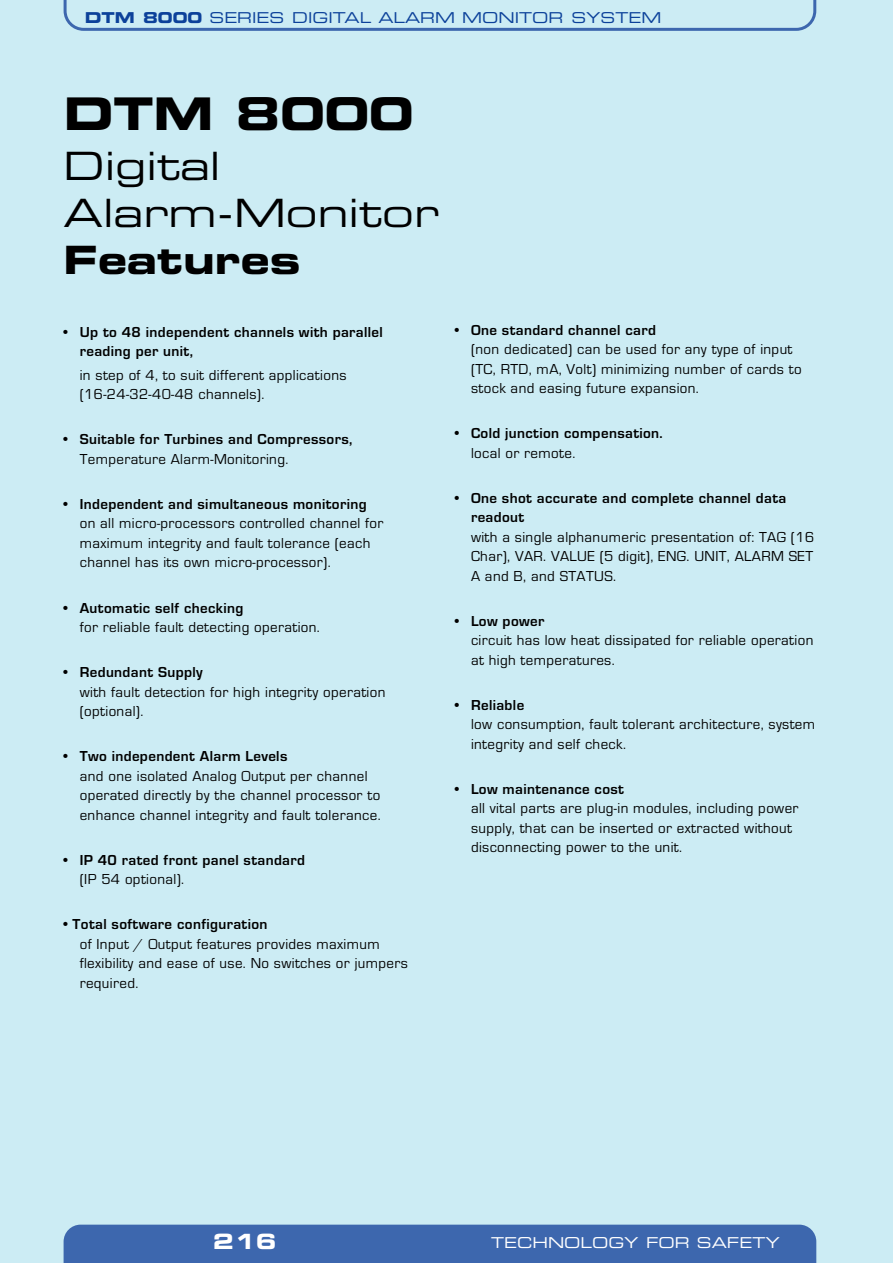
<style>
.page{position:relative;width:893px;height:1263px;background:#ccecf4}
.page>*{position:absolute;margin:0;border:0;box-sizing:border-box;transform-origin:0 0}
.t1{font:45px "Eurostile Bold Extended Two";color:#000}
.t2{font:39px/46.8px "Eurostile Extended Two";color:#000}
.t3{font:39px "Eurostile Bold Extended Two";color:#000}
.t4{font:21px "Eurostile Bold Extended Two";color:#fff}
.t5{font:15px/19.5px "Eurostile";letter-spacing:.025em;color:#000}
.t6{font:700 15px/19.5px "Eurostile";letter-spacing:.025em;color:#000}
.t7{font:15px "Eurostile Extended Two";color:#0c419a}
.t8{font:15px "Eurostile Extended Two";color:#fff}
.s1{font-family:"Eurostile Bold Extended Two"}
.s2{font-weight:400}
.s3{font-weight:700}
</style>
<div class="page">
<div style="left:64px;top:1225px;width:752px;height:38px;background:#3d67ae"></div>
<svg style="left:64px;top:0;width:752px;height:31px"></svg>
<p class="t7" style="left:85px;top:12px;width:578px"><span class="s1">DTM 8000</span> SERIES DIGITAL ALARM MONITOR SYSTEM</p>
<h1 class="t1" style="left:64px;top:97px;width:352px">DTM 8000</h1>
<h2 class="t2" style="left:64px;top:146px;width:377px">Digital<br>Alarm-Monitor</h2>
<h2 class="t3" style="left:64px;top:246px;width:239px">Features</h2>
<p class="t6" style="left:80px;top:324px;width:305px;text-indent:-16px"><span class="s2">•</span> Up to 48 independent channels with parallel reading per unit,</p>
<p class="t5" style="left:80px;top:367px;width:268px">in step of 4, to suit different applications (16-24-32-40-48 channels).</p>
<p class="t6" style="left:80px;top:431px;width:274px;text-indent:-16px"><span class="s2">•</span> Suitable for Turbines and Compressors,<br><span class="s2">Temperature Alarm-Monitoring.</span></p>
<p class="t5" style="left:80px;top:496px;width:305px;text-indent:-16px">• <span class="s3">Independent and simultaneous monitoring </span>on all micro-processors controlled channel for maximum integrity and fault tolerance (each channel has its own micro-processor).</p>
<p class="t5" style="left:80px;top:599px;width:242px;text-indent:-16px">• <span class="s3">Automatic self checking<br></span>for reliable fault detecting operation.</p>
<p class="t5" style="left:80px;top:664px;width:307px;text-indent:-16px">• <span class="s3">Redundant Supply<br></span>with fault detection for high integrity operation (optional).</p>
<p class="t5" style="left:80px;top:748px;width:302px;text-indent:-16px">• <span class="s3">Two independent Alarm Levels<br></span>and one isolated Analog Output per channel operated directly by the channel processor to enhance channel integrity and fault tolerance.</p>
<p class="t6" style="left:80px;top:851px;width:227px;text-indent:-16px"><span class="s2">•</span> IP 40 rated front panel standard <span class="s2">(IP 54 optional).</span></p>
<p class="t5" style="left:80px;top:916px;width:330px;text-indent:-16px">• <span class="s3">Total software configuration<br></span>of Input / Output features provides maximum flexibility and ease of use. No switches or jumpers required.</p>
<p class="t5" style="left:471px;top:321px;width:332px;text-indent:-16px">• <span class="s3">One standard channel card<br></span>(non dedicated) can be used for any type of input (TC, RTD, mA, Volt) minimizing number of cards to stock and easing future expansion.</p>
<p class="t6" style="left:471px;top:425px;width:193px;text-indent:-16px"><span class="s2">•</span> Cold junction compensation. <span class="s2">local or remote.</span></p>
<p class="t6" style="left:471px;top:489px;width:317px;text-indent:-16px"><span class="s2">•</span> One shot accurate and complete channel data readout</p>
<p class="t5" style="left:471px;top:528px;width:345px;text-align:justify">with a single alphanumeric presentation of: TAG (16<br>Char), VAR. VALUE (5 digit), ENG. UNIT, ALARM SET A and B, and STATUS.</p>
<p class="t5" style="left:471px;top:612px;width:344px;text-indent:-16px">• <span class="s3">Low power<br></span>circuit has low heat dissipated for reliable operation at high temperatures.</p>
<p class="t5" style="left:471px;top:696px;width:346px;text-indent:-16px">• <span class="s3">Reliable<br></span>low consumption, fault tolerant architecture, system integrity and self check.</p>
<p class="t5" style="left:471px;top:780px;width:329px;text-indent:-16px">• <span class="s3">Low maintenance cost<br></span>all vital parts are plug-in modules, including power supply, that can be inserted or extracted without disconnecting power to the unit.</p>
<h3 class="t4" style="left:213px;top:1234px;width:65px">216</h3>
<p class="t8" style="left:491px;top:1237px;width:290px">TECHNOLOGY FOR SAFETY</p>
</div>
